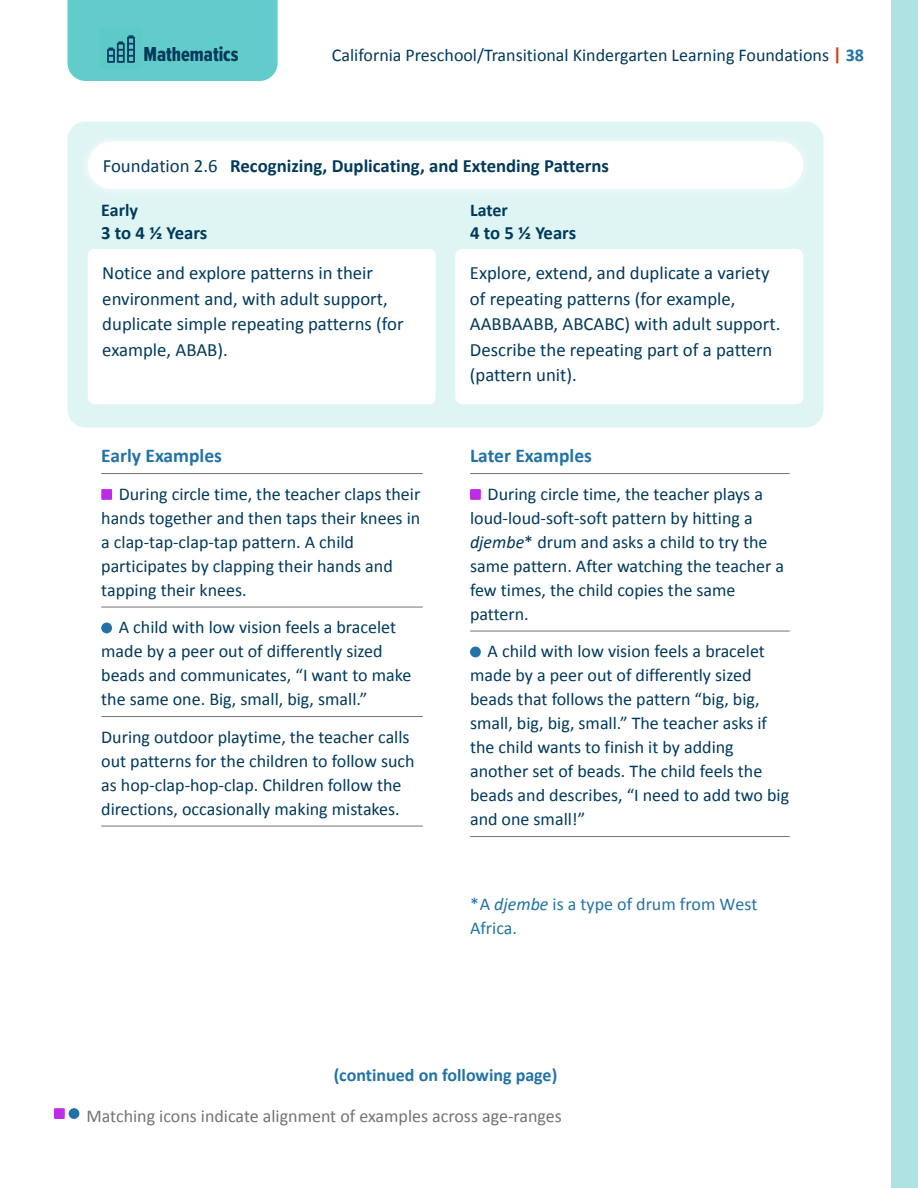
<style>
.page{position:relative;width:918px;height:1188px;background:#fff}
.page>*{position:absolute;margin:0;border:0;box-sizing:border-box;transform-origin:0 0}
.t1{font:21px "Proxima Nova Ex Cn Extrabld";color:#00395c}
.t2{font:700 19.5px "Calibri";color:#2272a8}
.t3{font:18.75px/25.5px "Calibri";color:#00395c}
.t4{font:700 18.75px "Calibri";color:#00395c}
.t5{font:18px/24px "Calibri";color:#00395c}
.t6{font:18px "Calibri";color:#737373}
.t7{font:18px/24px "Calibri";color:#2272a8}
.t8{font:700 18px "Calibri";color:#2272a8}
.t9{font:700 18px "Calibri";color:#00395c}
.s1{font-weight:700;color:#cf3f1c}
.s2{font-weight:700;color:#2272a8}
.s3{font-weight:400}
.s4{font-style:italic}
</style>
<div class="page">
<div style="left:68px;top:0;width:210px;height:81px;background:#62ccca"></div>
<div style="left:891px;top:0;width:27px;height:1188px;background:#afe3e3"></div>
<div style="left:54px;top:1108px;width:11px;height:11px;background:#bf2ae8"></div>
<div style="left:59px;top:1099px;width:30px;height:29px;background:#fff"></div>
<div style="left:69px;top:1108px;width:10px;height:11px;background:#2272a8;border-radius:50%"></div>
<div style="left:68px;top:122px;width:756px;height:306px;background:#dff5f4;border-radius:18px"></div>
<div style="left:78px;top:132px;width:735px;height:67px;background:#e3f6f5"></div>
<div style="left:88px;top:142px;width:715px;height:47px;background:#fff;border-radius:24px"></div>
<div style="left:88px;top:249px;width:348px;height:155px;background:#fff;border-radius:7px"></div>
<div style="left:455px;top:249px;width:348px;height:155px;background:#fff;border-radius:7px"></div>
<hr style="left:101px;top:473px;width:322px;height:1px;background:#737373">
<hr style="left:101px;top:607px;width:322px;height:1px;background:#737373">
<hr style="left:101px;top:716px;width:322px;height:1px;background:#737373">
<hr style="left:101px;top:826px;width:322px;height:1px;background:#737373">
<div style="left:101px;top:489px;width:11px;height:11px;background:#bf2ae8"></div>
<div style="left:101px;top:623px;width:11px;height:10px;background:#2272a8;border-radius:50%"></div>
<hr style="left:470px;top:473px;width:320px;height:1px;background:#737373">
<hr style="left:470px;top:631px;width:320px;height:1px;background:#737373">
<hr style="left:470px;top:836px;width:320px;height:1px;background:#737373">
<div style="left:470px;top:489px;width:11px;height:11px;background:#bf2ae8"></div>
<div style="left:470px;top:647px;width:11px;height:10px;background:#2272a8;border-radius:50%"></div>
<p class="t1" style="left:144px;top:38px;width:96px">Mathematics</p>
<p class="t5" style="left:332px;top:42px;width:534px">California Preschool/Transitional Kindergarten Learning Foundations <span class="s1">|</span> <span class="s2">38</span></p>
<p class="t4" style="left:103px;top:154px;width:508px"><span class="s3">Foundation 2.6</span> Recognizing, Duplicating, and Extending Patterns</p>
<p class="t9" style="left:101px;top:199px;width:38px">Early</p>
<p class="t4" style="left:101px;top:221px;width:108px">3 to 4 ½ Years</p>
<p class="t3" style="left:102px;top:259px;width:303px">Notice and explore patterns in their environment and, with adult support, duplicate simple repeating patterns (for example, ABAB).</p>
<p class="t9" style="left:470px;top:199px;width:39px">Later</p>
<p class="t4" style="left:470px;top:221px;width:108px">4 to 5 ½ Years</p>
<p class="t3" style="left:470px;top:259px;width:312px">Explore, extend, and duplicate a variety of repeating patterns (for example, AABBAABB, ABCABC) with adult support.<br>Describe the repeating part of a pattern (pattern unit).</p>
<p class="t2" style="left:101px;top:444px;width:122px">Early Examples</p>
<p class="t5" style="left:101px;top:481px;width:321px;text-indent:18px">During circle time, the teacher claps their hands together and then taps their knees in a clap-tap-clap-tap pattern. A child participates by clapping their hands and tapping their knees.</p>
<p class="t5" style="left:101px;top:615px;width:312px;text-indent:18px">A child with low vision feels a bracelet made by a peer out of differently sized beads and communicates, “I want to make the same one. Big, small, big, small.”</p>
<p class="t5" style="left:101px;top:724px;width:315px">During outdoor playtime, the teacher calls out patterns for the children to follow such as hop-clap-hop-clap. Children follow the directions, occasionally making mistakes.</p>
<p class="t2" style="left:470px;top:444px;width:123px">Later Examples</p>
<p class="t5" style="left:470px;top:481px;width:316px;text-indent:18px">During circle time, the teacher plays a loud-loud-soft-soft pattern by hitting a <span class="s4">djembe</span>* drum and asks a child to try the same pattern. After watching the teacher a few times, the child copies the same pattern.</p>
<p class="t5" style="left:470px;top:639px;width:321px;text-indent:18px">A child with low vision feels a bracelet made by a peer out of differently sized beads that follows the pattern “big, big, small, big, big, small.” The teacher asks if the child wants to finish it by adding another set of beads. The child feels the beads and describes, “I need to add two big and one small!”</p>
<p class="t7" style="left:470px;top:891px;width:289px">* A <span class="s4">djembe</span> is a type of drum from West<br>Africa.</p>
<p class="t8" style="left:334px;top:1064px;width:225px">(continued on following page)</p>
<p class="t6" style="left:86px;top:1105px;width:477px">Matching icons indicate alignment of examples across age-ranges</p>
</div>
